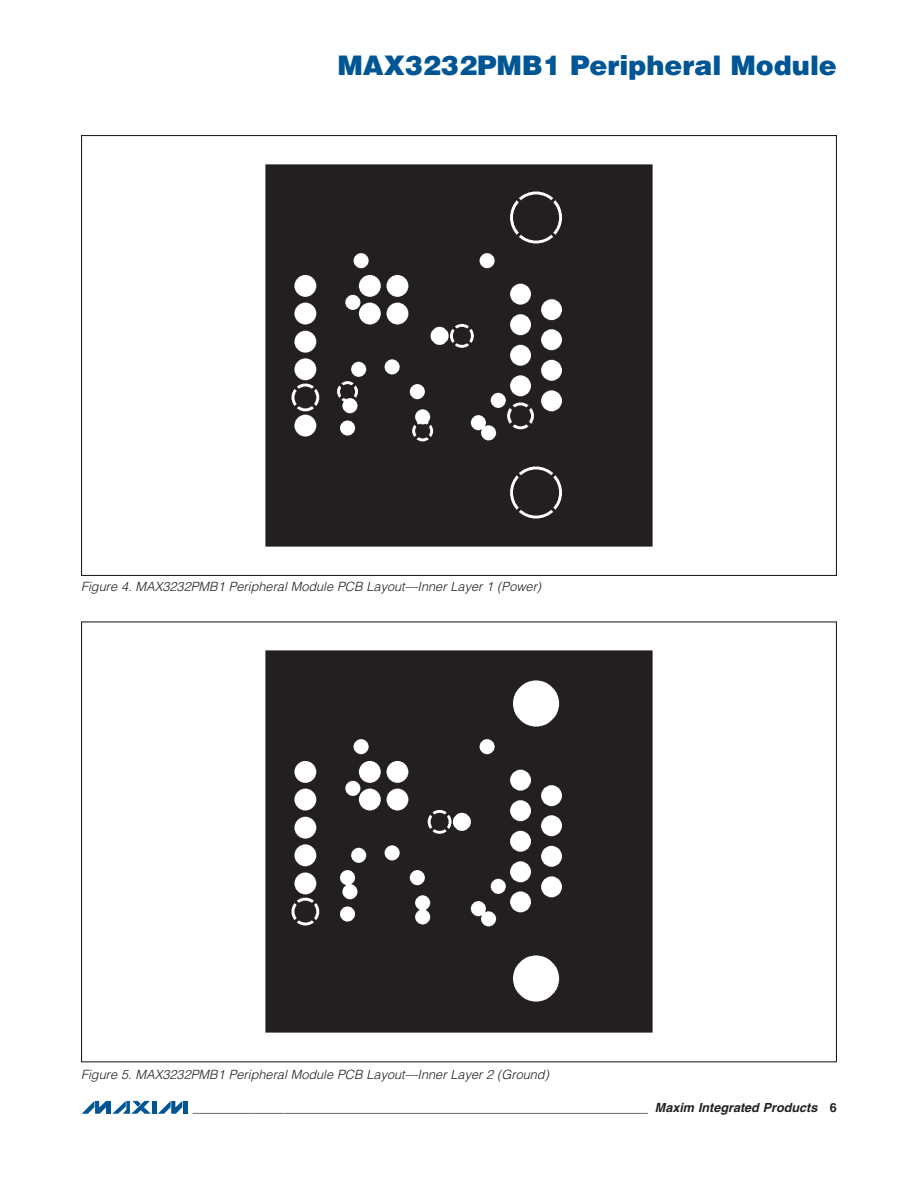
<style>
.page{position:relative;width:918px;height:1188px;background:#fff}
.page>*{position:absolute;margin:0;border:0;box-sizing:border-box;transform-origin:0 0}
.t1{font:27px "DTP Hel Bla";color:#005595}
.t2{font:12.75px "DTP Hel Lig Obl";color:#231f20}
.t3{font:12.6px "DTP Hel Bol";color:#231f20}
.s1{font-family:"DTP Hel Bol Obl"}
</style>
<div class="page">
<img style="left:265px;top:164px;width:388px;height:383px">
<img style="left:265px;top:650px;width:388px;height:383px">
<svg style="left:112px;top:1101px;width:39px;height:13px"></svg>
<svg style="left:82px;top:1101px;width:24px;height:13px"></svg>
<hr style="left:107px;top:1101px;width:4px;height:13px;background:#005595">
<hr style="left:152px;top:1101px;width:4px;height:13px;background:#005595">
<svg style="left:158px;top:1101px;width:24px;height:13px"></svg>
<hr style="left:183px;top:1101px;width:4px;height:13px;background:#005595">
<h1 class="t1" style="left:337px;top:48px;width:501px">MAX3232PMB1 Peripheral Module</h1>
<p class="t2" style="left:81px;top:579px;width:462px">Figure 4. MAX3232PMB1 Peripheral Module PCB Layout—Inner Layer 1 (Power)</p>
<p class="t2" style="left:81px;top:1067px;width:470px">Figure 5. MAX3232PMB1 Peripheral Module PCB Layout—Inner Layer 2 (Ground)</p>
<p class="t3" style="left:193px;top:1100px;width:646px">_________________________________________________________________ <span class="s1">Maxim Integrated Products</span> 6</p>
</div>
